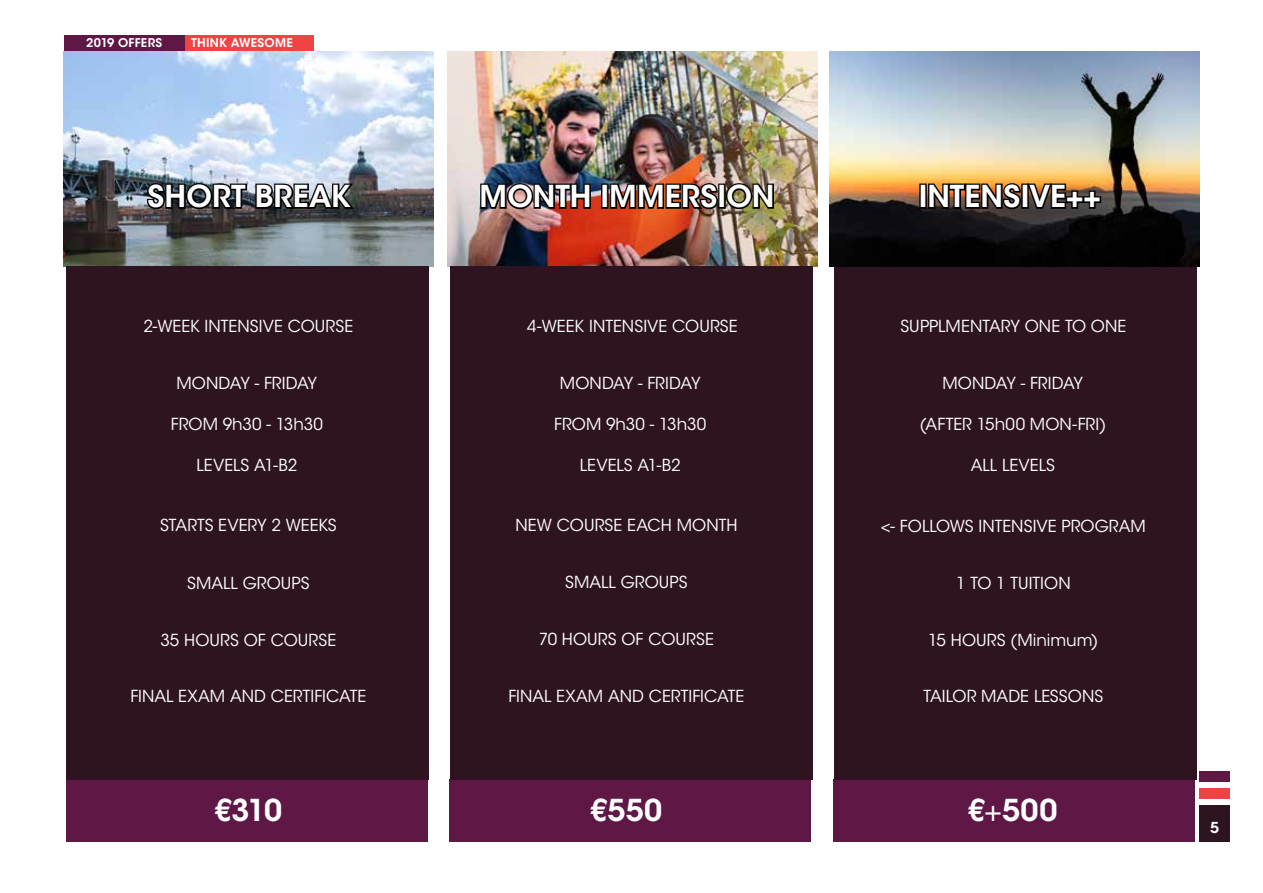
<style>
.page{position:relative;width:1263px;height:893px;background:#fff}
.page>*{position:absolute;margin:0;border:0;box-sizing:border-box;transform-origin:0 0}
.t1{font:600 30px "ITC Avant Garde Std";letter-spacing:.005em;color:#fff}
.t2{font:16.5px "ITC Avant Garde Std";letter-spacing:.005em;color:#fff}
.t3{font:600 15px "ITC Avant Garde Std";color:#fff}
.t4{font:600 12px "ITC Avant Garde Std";letter-spacing:.02em;color:#fff}
.s1{font-weight:400}
</style>
<div class="page">
<div style="left:64px;top:35px;width:121px;height:16px;background:#5f1746"></div>
<div style="left:185px;top:35px;width:128px;height:16px;background:#ef4344"></div>
<div style="left:834px;top:779px;width:361px;height:63px;background:#5f1746"></div>
<div style="left:834px;top:266px;width:362px;height:513px;background:#2e1321"></div>
<img style="left:448px;top:51px;width:370px;height:215px">
<div style="left:449px;top:779px;width:362px;height:63px;background:#5f1746"></div>
<div style="left:449px;top:266px;width:363px;height:513px;background:#2e1321"></div>
<img style="left:64px;top:51px;width:370px;height:215px">
<div style="left:66px;top:779px;width:362px;height:63px;background:#5f1746"></div>
<div style="left:66px;top:266px;width:363px;height:513px;background:#2e1321"></div>
<svg style="left:145px;top:181px;width:103px;height:30px;background:#282b30"></svg>
<svg style="left:254px;top:181px;width:103px;height:29px;background:#3c4043"></svg>
<img style="left:479px;top:171px;width:113px;height:40px">
<div style="left:601px;top:184px;width:7px;height:25px;border:3px solid #000"></div>
<img style="left:608px;top:171px;width:167px;height:40px">
<img style="left:830px;top:51px;width:369px;height:215px">
<div style="left:919px;top:184px;width:8px;height:25px;border:3px solid #000"></div>
<img style="left:926px;top:181px;width:177px;height:30px">
<div style="left:1199px;top:805px;width:31px;height:37px;background:#2e1321"></div>
<div style="left:1199px;top:788px;width:31px;height:11px;background:#ef4344"></div>
<div style="left:1199px;top:770px;width:31px;height:11px;background:#5f1746"></div>
<p class="t4" style="left:86px;top:35px;width:78px">2019 OFFERS</p>
<p class="t4" style="left:191px;top:35px;width:103px">THINK AWESOME</p>
<h1 class="t1" style="left:148px;top:177px;width:205px">SHORT BREAK</h1>
<h1 class="t1" style="left:480px;top:177px;width:296px">MONTH IMMERSION</h1>
<h1 class="t1" style="left:919px;top:177px;width:184px">INTENSIVE++</h1>
<p class="t2" style="left:143px;top:316px;width:212px">2-WEEK INTENSIVE COURSE</p>
<p class="t2" style="left:527px;top:316px;width:212px">4-WEEK INTENSIVE COURSE</p>
<p class="t2" style="left:900px;top:316px;width:228px">SUPPLMENTARY ONE TO ONE</p>
<p class="t2" style="left:176px;top:373px;width:142px">MONDAY - FRIDAY</p>
<p class="t2" style="left:171px;top:414px;width:154px">FROM 9h30 - 13h30</p>
<p class="t2" style="left:197px;top:455px;width:102px">LEVELS A1-B2</p>
<p class="t2" style="left:560px;top:373px;width:142px">MONDAY - FRIDAY</p>
<p class="t2" style="left:554px;top:414px;width:154px">FROM 9h30 - 13h30</p>
<p class="t2" style="left:580px;top:455px;width:102px">LEVELS A1-B2</p>
<p class="t2" style="left:942px;top:373px;width:142px">MONDAY - FRIDAY</p>
<p class="t2" style="left:919px;top:414px;width:189px">(AFTER 15h00 MON-FRI)</p>
<p class="t2" style="left:971px;top:455px;width:86px">ALL LEVELS</p>
<p class="t2" style="left:160px;top:515px;width:178px">STARTS EVERY 2 WEEKS</p>
<p class="t2" style="left:515px;top:515px;width:223px">NEW COURSE EACH MONTH</p>
<p class="t2" style="left:881px;top:516px;width:267px">&lt;- FOLLOWS INTENSIVE PROGRAM</p>
<p class="t2" style="left:187px;top:573px;width:124px">SMALL GROUPS</p>
<p class="t2" style="left:565px;top:572px;width:124px">SMALL GROUPS</p>
<p class="t2" style="left:956px;top:573px;width:116px">1 TO 1 TUITION</p>
<p class="t2" style="left:160px;top:630px;width:177px">35 HOURS OF COURSE</p>
<p class="t2" style="left:130px;top:686px;width:238px">FINAL EXAM AND CERTIFICATE</p>
<p class="t2" style="left:539px;top:629px;width:177px">70 HOURS OF COURSE</p>
<p class="t2" style="left:508px;top:686px;width:238px">FINAL EXAM AND CERTIFICATE</p>
<p class="t2" style="left:928px;top:630px;width:172px">15 HOURS (Minimum)</p>
<p class="t2" style="left:923px;top:686px;width:181px">TAILOR MADE LESSONS</p>
<h1 class="t1" style="left:215px;top:791px;width:69px">€310</h1>
<h1 class="t1" style="left:590px;top:791px;width:73px">€550</h1>
<h1 class="t1" style="left:968px;top:791px;width:91px">€<span class="s1">+</span>500</h1>
<p class="t3" style="left:1210px;top:818px;width:11px">5</p>
</div>
